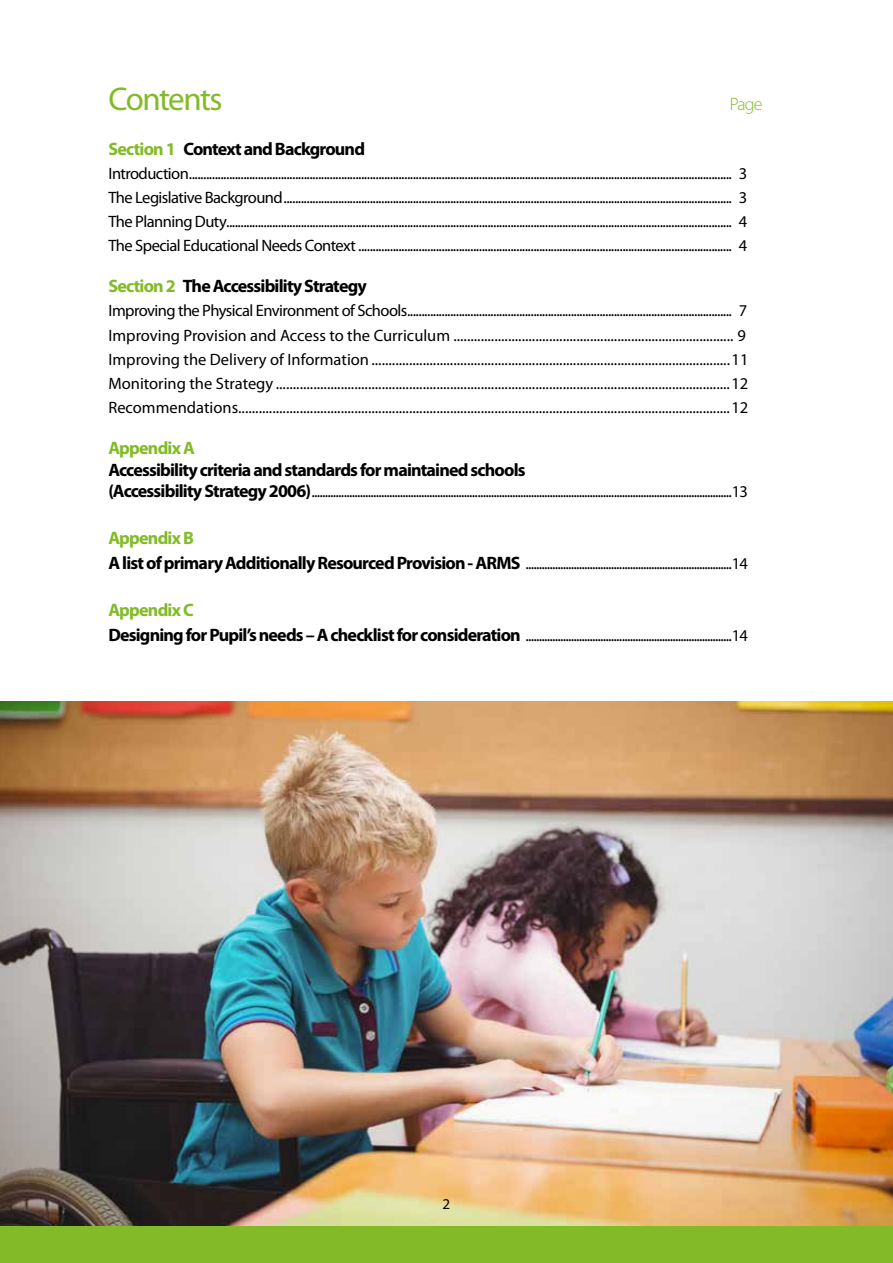
<style>
.page{position:relative;width:893px;height:1263px;background:#fff}
.page>*{position:absolute;margin:0;border:0;box-sizing:border-box;transform-origin:0 0}
.t1{font:33px "Myriad Pro";letter-spacing:-.05em;color:#82bb27}
.t2{font:700 18px "Myriad Pro";letter-spacing:-.045em;color:#000}
.t3{font:700 18px "Myriad Pro";letter-spacing:-.045em;color:#82bb27}
.t4{font:300 18px "Myriad Pro";color:#82bb27}
.t5{font:16.5px/24px "Myriad Pro";letter-spacing:-.005em;color:#000;text-align:justify}
.t6{font:15px "Myriad Pro";color:#000}
.s1{color:#82bb27}
.s2{font-weight:700;font-size:18px}
</style>
<div class="page">
<img style="left:0;top:702px;width:893px;height:525px">
<div style="left:0;top:1227px;width:893px;height:36px;background:#82bb27"></div>
<h1 class="t1" style="left:108px;top:81px;width:116px">Contents</h1>
<p class="t4" style="left:730px;top:94px;width:34px">Page</p>
<p class="t2" style="left:108px;top:139px;width:258px"><span class="s1">Section 1</span> Context and Background</p>
<p class="t5" style="left:108px;top:162px;width:640px">Introduction............................................................................................................................................................................................. 3<br>The Legislative Background............................................................................................................................................................ 3<br>The Planning Duty................................................................................................................................................................................ 4<br>The Special Educational Needs Context .................................................................................................................................. 4</p>
<p class="t2" style="left:108px;top:276px;width:260px"><span class="s1">Section 2</span> The Accessibility Strategy</p>
<p class="t5" style="left:108px;top:299px;width:641px;text-align:left">Improving the Physical Environment of Schools................................................................................................................. 7<br>Improving Provision and Access to the Curriculum .................................................................................. 9<br>Improving the Delivery of Information .........................................................................................................11<br>Monitoring the Strategy .....................................................................................................................................12<br>Recommendations................................................................................................................................................12</p>
<p class="t3" style="left:108px;top:438px;width:88px">Appendix A</p>
<p class="t2" style="left:108px;top:460px;width:419px">Accessibility criteria and standards for maintained schools</p>
<p class="t5" style="left:108px;top:480px;width:641px"><span class="s2">(Accessibility Strategy 2006)</span>.............................................................................................................................................................13</p>
<p class="t3" style="left:108px;top:528px;width:87px">Appendix B</p>
<p class="t5" style="left:108px;top:552px;width:641px"><span class="s2">A list of primary Additionally Resourced Provision - ARMS</span> .............................................................................14</p>
<p class="t3" style="left:108px;top:600px;width:87px">Appendix C</p>
<p class="t5" style="left:108px;top:624px;width:641px"><span class="s2">Designing for Pupil’s needs – A checklist for consideration</span> .............................................................................14</p>
<p class="t6" style="left:443px;top:1196px;width:9px">2</p>
</div>
